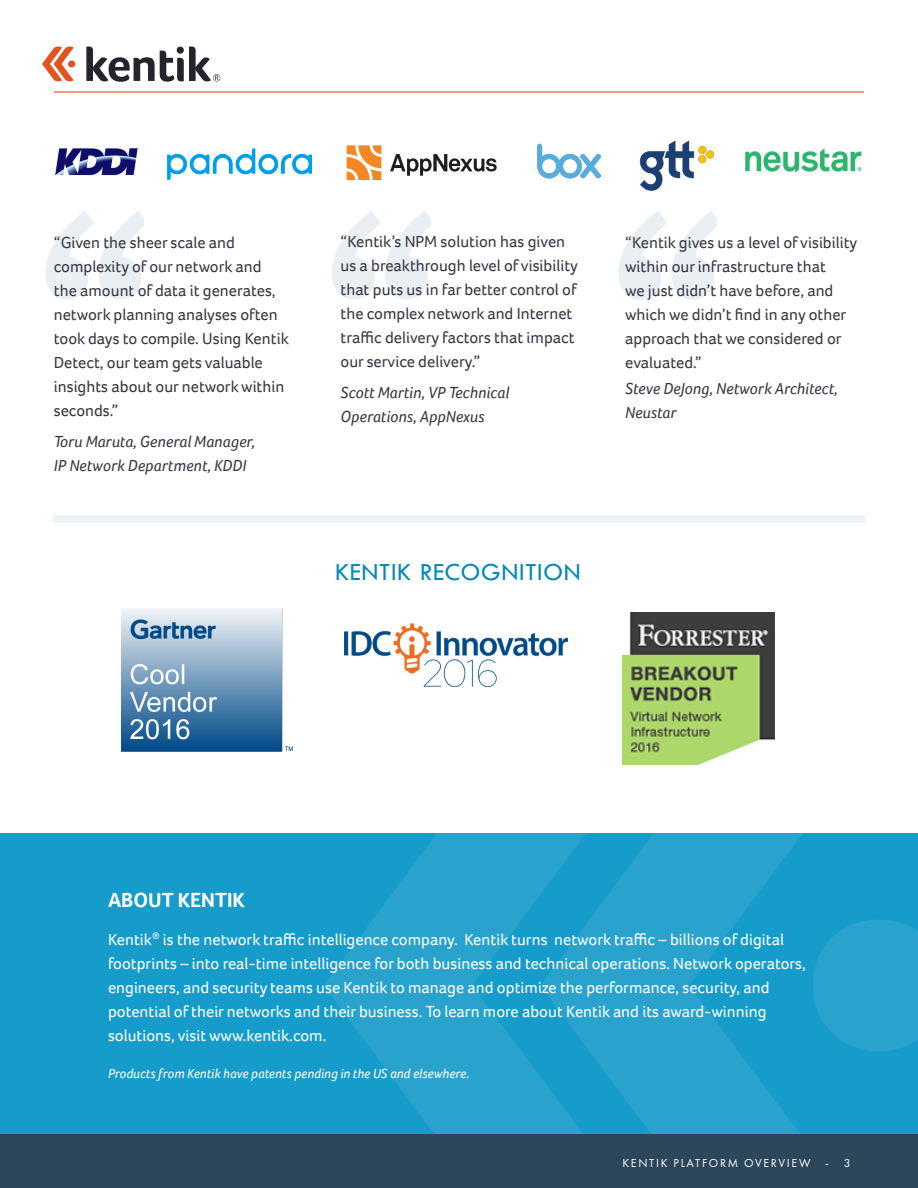
<style>
.page{position:relative;width:918px;height:1188px;background:#fff}
.page>*{position:absolute;margin:0;border:0;box-sizing:border-box;transform-origin:0 0}
.Subhead_TwCenMT_17_b{font:25.5px "Tw Cen";letter-spacing:.025em;color:#0089b5}
.t1{font:700 21px "Foco";color:#fff}
.Quotes{font:16.5px/24px "Foco";color:#383945}
.t2{font:16.5px/24px "Foco";color:#fff}
.Quotes-2{font:italic 16.5px/24px "Foco";color:#383945}
.t3{font:italic 13.5px "Foco";color:#fff}
.Footer-1st{font:12px "Futura PT";letter-spacing:.14em;color:#fff}
</style>
<div class="page">
<hr style="left:54px;top:91px;width:810px;height:2px;background:#e1541e">
<div style="left:0;top:1134px;width:918px;height:54px;background:#2b4759"></div>
<div style="left:0;top:834px;width:918px;height:300px;background:#159cca"></div>
<svg style="left:701px;top:834px;width:217px;height:300px"></svg>
<svg style="left:324px;top:834px;width:377px;height:300px;fill:#29a3ce"></svg>
<svg style="left:42px;top:47px;width:33px;height:34px"></svg>
<svg style="left:86px;top:46px;width:134px;height:36px"></svg>
<div style="left:53px;top:515px;width:812px;height:8px;background:#edf2f5"></div>
<svg style="left:45px;top:211px;width:99px;height:89px"></svg>
<img style="left:55px;top:148px;width:83px;height:28px">
<img style="left:167px;top:148px;width:145px;height:32px">
<img style="left:538px;top:144px;width:63px;height:34px">
<img style="left:639px;top:141px;width:76px;height:50px">
<svg style="left:390px;top:154px;width:107px;height:22px"></svg>
<svg style="left:347px;top:145px;width:34px;height:35px"></svg>
<img style="left:745px;top:148px;width:117px;height:25px">
<svg style="left:332px;top:211px;width:98px;height:89px"></svg>
<svg style="left:618px;top:211px;width:99px;height:89px"></svg>
<img style="left:122px;top:609px;width:170px;height:143px">
<img style="left:345px;top:624px;width:223px;height:62px">
<img style="left:622px;top:613px;width:152px;height:152px">
<p class="Quotes" style="left:54px;top:230px;width:236px">“Given the sheer scale and complexity of our network and<br>the amount of data it generates, network planning analyses often took days to compile. Using Kentik<br>Detect, our team gets valuable insights about our network within seconds.”</p>
<p class="Quotes-2" style="left:54px;top:429px;width:203px">Toru Maruta, General Manager,<br>IP Network Department, KDDI</p>
<p class="Quotes" style="left:340px;top:230px;width:239px">“Kentik’s NPM solution has given us a breakthrough level of visibility that puts us in far better control of the complex network and Internet traffic delivery factors that impact our service delivery.”</p>
<p class="Quotes-2" style="left:340px;top:380px;width:170px">Scott Martin, VP Technical<br>Operations, AppNexus</p>
<p class="Quotes" style="left:625px;top:230px;width:234px">“Kentik gives us a level of visibility within our infrastructure that<br>we just didn’t have before, and which we didn’t find in any other approach that we considered or evaluated.”</p>
<p class="Quotes-2" style="left:625px;top:377px;width:214px">Steve DeJong, Network Architect,<br>Neustar</p>
<p class="Subhead_TwCenMT_17_b" style="left:335px;top:556px;width:247px">KENTIK RECOGNITION</p>
<p class="t1" style="left:108px;top:886px;width:138px">ABOUT KENTIK</p>
<p class="t2" style="left:108px;top:927px;width:699px">Kentik<sup>®</sup> is the network traffic intelligence company. Kentik turns network traffic – billions of digital footprints – into real-time intelligence for both business and technical operations. Network operators, engineers, and security teams use Kentik to manage and optimize the performance, security, and potential of their networks and their business. To learn more about Kentik and its award-winning solutions, visit www.kentik.com.</p>
<p class="t3" style="left:108px;top:1065px;width:363px">Products from Kentik have patents pending in the US and elsewhere.</p>
<p class="Footer-1st" style="left:622px;top:1156px;width:230px">KENTIK PLATFORM OVERVIEW - 3</p>
</div>
